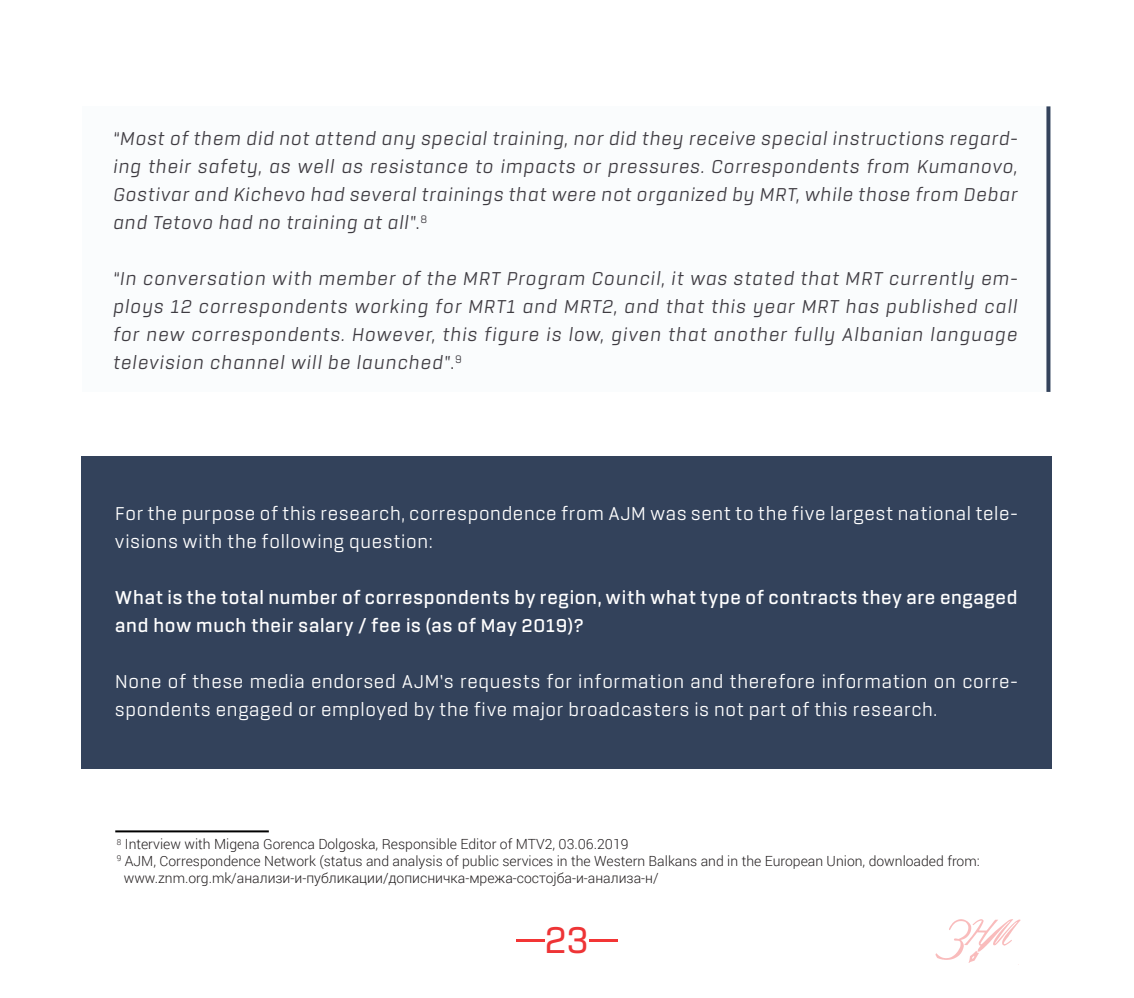
<style>
.page{position:relative;width:1134px;height:998px;background:#fff}
.page>*{position:absolute;margin:0;border:0;box-sizing:border-box;transform-origin:0 0}
.t1{font:500 40px "Rogan";color:#ee3436}
.Body_Text{font:italic 20px/28px "Rogan";letter-spacing:.055em;color:#3e3b41;text-align:justify}
.Body_Text-2{font:20px/28px "Rogan";letter-spacing:.04em;color:#fff}
.Body_Text-3{font:600 20px/28px "Rogan";letter-spacing:.04em;color:#fff}
.t2{font:300 14px/16.8px "Roboto";color:#231f20}
.s1{font-style:normal}
</style>
<div class="page">
<hr style="left:516px;top:939px;width:28px;height:3px;background:#f33535">
<hr style="left:590px;top:939px;width:28px;height:3px;background:#f33535">
<svg style="left:935px;top:919px;width:86px;height:46px"></svg>
<div style="left:82px;top:456px;width:970px;height:313px;background:#33425b"></div>
<div style="left:82px;top:106px;width:968px;height:286px;background:#fafcfd"></div>
<svg style="left:1046px;top:106px;width:4px;height:286px"></svg>
<hr style="left:115px;top:830px;width:154px;height:2px;background:#000">
<p class="Body_Text" style="left:113px;top:125px;width:906px">“Most of them did not attend any special training, nor did they receive special instructions regard&shy;ing their safety, as well as resistance to impacts or pressures. Correspondents from Kumanovo, Gostivar and Kichevo had several trainings that were not organized by MRT, while those from Debar and Tetovo had no training at all”<span class="s1">.</span><sup>8</sup></p>
<p class="Body_Text" style="left:113px;top:265px;width:905px">“In conversation with member of the MRT Program Council, it was stated that MRT currently em&shy;ploys 12 correspondents working for MRT1 and MRT2, and that this year MRT has published call for new correspondents. However, this figure is low, given that another fully Albanian language television channel will be launched”<span class="s1">.</span><sup>9</sup></p>
<p class="Body_Text-2" style="left:115px;top:499px;width:904px">For the purpose of this research, correspondence from AJM was sent to the five largest national tele&shy;visions with the following question:</p>
<p class="Body_Text-3" style="left:115px;top:583px;width:904px">What is the total number of correspondents by region, with what type of contracts they are engaged and how much their salary / fee is (as of May 2019)?</p>
<p class="Body_Text-2" style="left:115px;top:667px;width:904px">None of these media endorsed AJM’s requests for information and therefore information on corre&shy;spondents engaged or employed by the five major broadcasters is not part of this research.</p>
<p class="t2" style="left:117px;top:835px;width:513px"><sup>8</sup> Interview with Migena Gorenca Dolgoska, Responsible Editor of MTV2, 03.06.2019</p>
<p class="t2" style="left:124px;top:852px;width:857px;text-indent:-7px"><sup>9</sup> AJM, Correspondence Network (status and analysis of public services in the Western Balkans and in the European Union, downloaded from: www.znm.org.mk/анализи-и-публикации/дописничка-мрежа-состојба-и-анализа-н/</p>
<p class="t1" style="left:544px;top:918px;width:46px">23</p>
</div>
